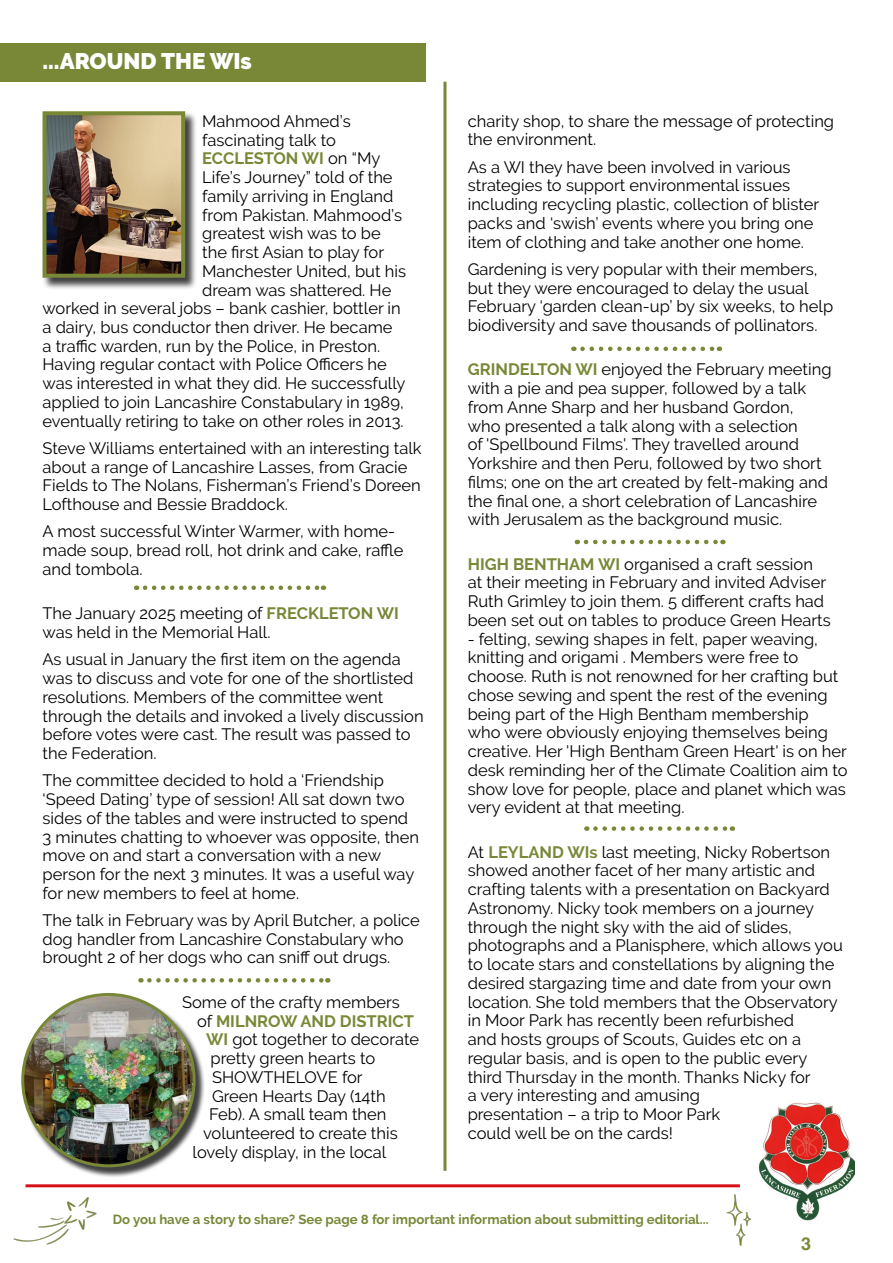
<style>
.page{position:relative;width:893px;height:1263px;background:#fff}
.page>*{position:absolute;margin:0;border:0;box-sizing:border-box;transform-origin:0 0}
.t1{font:900 22.5px "Raleway";color:#fff}
.t2{font:700 18px "Helvetica";color:#788837}
.t3{font:16.5px/18.8px "Raleway";color:#000}
.t4{font:700 16.5px "Raleway";color:#788837}
.t5{font:700 13.2px "Raleway";color:#788837}
.s1{font-weight:400;color:#000}
.s2{font-weight:700;color:#788837}
</style>
<div class="page">
<hr style="left:26px;top:1184px;width:714px;height:3px;background:#d61017">
<img style="left:758px;top:1102px;width:96px;height:119px">
<div style="left:0;top:43px;width:425px;height:39px;background:#788837"></div>
<hr style="left:443px;top:82px;width:3px;height:1089px;background:#788837">
<svg style="left:582px;top:347px;width:138px;height:4px"></svg>
<svg style="left:145px;top:585px;width:179px;height:5px"></svg>
<div style="left:42px;top:111px;width:155px;height:179px;background:#000;opacity:.75"></div>
<img style="left:48px;top:116px;width:132px;height:157px">
<div style="left:43px;top:111px;width:142px;height:167px;border:4px solid #788837"></div>
<img style="left:13px;top:1197px;width:84px;height:48px">
<img style="left:726px;top:1194px;width:26px;height:52px">
<svg style="left:595px;top:826px;width:138px;height:5px"></svg>
<svg style="left:586px;top:540px;width:137px;height:4px"></svg>
<svg style="left:149px;top:978px;width:179px;height:4px"></svg>
<div style="left:23px;top:994px;width:183px;height:184px;background:#000;opacity:.75"></div>
<img style="left:23px;top:994px;width:171px;height:172px;border-radius:86px">
<h1 class="t1" style="left:43px;top:48px;width:211px">...AROUND THE WIs</h1>
<p class="t3" style="left:202px;top:112px;width:150px">Mahmood Ahmed’s</p>
<p class="t3" style="left:202px;top:130px;width:135px">fascinating talk to</p>
<p class="t4" style="left:202px;top:149px;width:180px">ECCLESTON WI <span class="s1">on “My</span></p>
<p class="t3" style="left:202px;top:168px;width:192px">Life’s Journey” told of the</p>
<p class="t3" style="left:202px;top:187px;width:193px">family arriving in England</p>
<p class="t3" style="left:202px;top:205px;width:202px">from Pakistan. Mahmood’s</p>
<p class="t3" style="left:202px;top:224px;width:180px">greatest wish was to be</p>
<p class="t3" style="left:202px;top:243px;width:184px">the first Asian to play for</p>
<p class="t3" style="left:202px;top:261px;width:205px">Manchester United, but his</p>
<p class="t3" style="left:202px;top:280px;width:191px">dream was shattered. He</p>
<p class="t3" style="left:43px;top:299px;width:360px">worked in several jobs – bank cashier, bottler in</p>
<p class="t3" style="left:43px;top:318px;width:351px">a dairy, bus conductor then driver. He became</p>
<p class="t3" style="left:43px;top:336px;width:339px">a traffic warden, run by the Police, in Preston.</p>
<p class="t3" style="left:43px;top:355px;width:346px">Having regular contact with Police Officers he</p>
<p class="t3" style="left:43px;top:374px;width:365px">was interested in what they did. He successfully</p>
<p class="t3" style="left:43px;top:393px;width:363px">applied to join Lancashire Constabulary in 1989,</p>
<p class="t3" style="left:43px;top:411px;width:363px">eventually retiring to take on other roles in 2013.</p>
<p class="t3" style="left:43px;top:439px;width:381px">Steve Williams entertained with an interesting talk about a range of Lancashire Lasses, from Gracie Fields to The Nolans, Fisherman’s Friend’s Doreen Lofthouse and Bessie Braddock.</p>
<p class="t3" style="left:43px;top:522px;width:362px">A most successful Winter Warmer, with home&shy;made soup, bread roll, hot drink and cake, raffle and tombola.</p>
<p class="t3" style="left:43px;top:604px;width:358px">The January 2025 meeting of <span class="s2">FRECKLETON WI </span>was held in the Memorial Hall.</p>
<p class="t3" style="left:43px;top:650px;width:383px">As usual in January the first item on the agenda was to discuss and vote for one of the shortlisted resolutions. Members of the committee went through the details and invoked a lively discussion before votes were cast. The result was passed to the Federation.</p>
<p class="t3" style="left:43px;top:771px;width:378px">The committee decided to hold a ‘Friendship ‘Speed Dating’ type of session! All sat down two sides of the tables and were instructed to spend 3 minutes chatting to whoever was opposite, then move on and start a conversation with a new person for the next 3 minutes. It was a useful way for new members to feel at home.</p>
<p class="t3" style="left:43px;top:911px;width:379px">The talk in February was by April Butcher, a police dog handler from Lancashire Constabulary who brought 2 of her dogs who can sniff out drugs.</p>
<p class="t3" style="left:182px;top:992px;width:219px">Some of the crafty members</p>
<p class="t4" style="left:197px;top:1011px;width:218px"><span class="s1">of</span> MILNROW AND DISTRICT</p>
<p class="t3" style="left:206px;top:1030px;width:214px"><span class="s2">WI</span> got together to decorate</p>
<p class="t3" style="left:211px;top:1049px;width:166px">pretty green hearts to</p>
<p class="t3" style="left:212px;top:1067px;width:152px">SHOWTHELOVE for</p>
<p class="t3" style="left:212px;top:1086px;width:175px">Green Hearts Day (14th</p>
<p class="t3" style="left:209px;top:1105px;width:179px">Feb). A small team then</p>
<p class="t3" style="left:203px;top:1124px;width:196px">volunteered to create this</p>
<p class="t3" style="left:193px;top:1142px;width:195px">lovely display, in the local</p>
<p class="t3" style="left:468px;top:111px;width:368px">charity shop, to share the message of protecting the environment.</p>
<p class="t3" style="left:468px;top:157px;width:353px">As a WI they have been involved in various strategies to support environmental issues including recycling plastic, collection of blister packs and ‘swish’ events where you bring one item of clothing and take another one home.</p>
<p class="t3" style="left:468px;top:260px;width:367px">Gardening is very popular with their members, but they were encouraged to delay the usual February ‘garden clean-up’ by six weeks, to help biodiversity and save thousands of pollinators.</p>
<p class="t3" style="left:468px;top:360px;width:365px"><span class="s2">GRINDELTON WI</span> enjoyed the February meeting with a pie and pea supper, followed by a talk from Anne Sharp and her husband Gordon,<br>who presented a talk along with a selection<br>of 'Spellbound Films'. They travelled around Yorkshire and then Peru, followed by two short films; one on the art created by felt-making and the final one, a short celebration of Lancashire with Jerusalem as the background music.</p>
<p class="t3" style="left:468px;top:554px;width:364px"><span class="s2">HIGH BENTHAM WI</span> organised a craft session at their meeting in February and invited Adviser Ruth Grimley to join them. 5 different crafts had been set out on tables to produce Green Hearts</p>
<p class="t3" style="left:468px;top:629px;width:381px">- felting, sewing shapes in felt, paper weaving, knitting and origami . Members were free to choose. Ruth is not renowned for her crafting but chose sewing and spent the rest of the evening being part of the High Bentham membership<br>who were obviously enjoying themselves being creative. Her 'High Bentham Green Heart' is on her desk reminding her of the Climate Coalition aim to show love for people, place and planet which was very evident at that meeting.</p>
<p class="t3" style="left:468px;top:842px;width:377px">At <span class="s2">LEYLAND WIs</span> last meeting, Nicky Robertson showed another facet of her many artistic and crafting talents with a presentation on Backyard Astronomy. Nicky took members on a journey through the night sky with the aid of slides, photographs and a Planisphere, which allows you to locate stars and constellations by aligning the desired stargazing time and date from your own location. She told members that the Observatory in Moor Park has recently been refurbished<br>and hosts groups of Scouts, Guides etc on a regular basis, and is open to the public every third Thursday in the month. Thanks Nicky for<br>a very interesting and amusing<br>presentation – a trip to Moor Park<br>could well be on the cards!</p>
<p class="t5" style="left:113px;top:1212px;width:597px">Do you have a story to share? See page 8 for important information about submitting editorial...</p>
<p class="t2" style="left:801px;top:1233px;width:12px">3</p>
</div>
